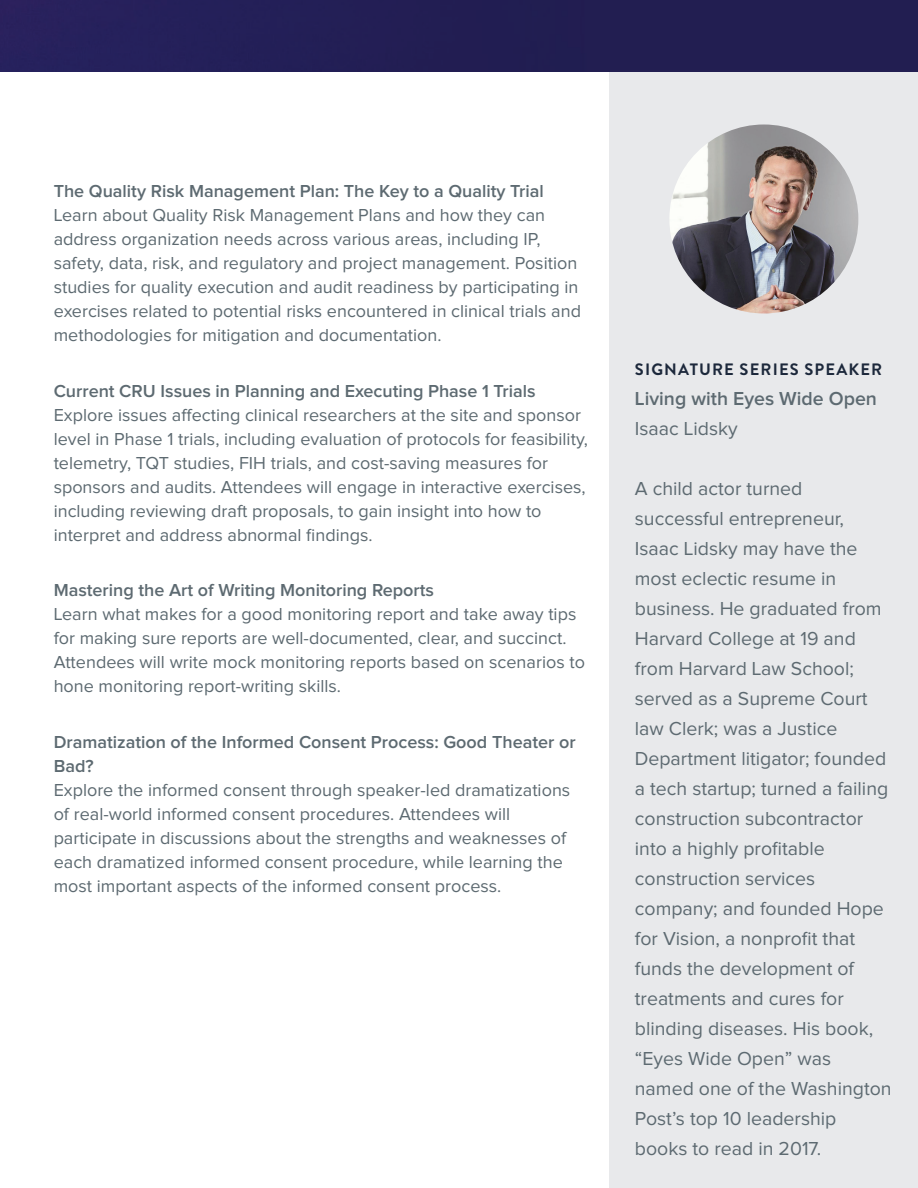
<style>
.page{position:relative;width:918px;height:1188px;background:#fff}
.page>*{position:absolute;margin:0;border:0;box-sizing:border-box;transform-origin:0 0}
.t1{font:19.5px/30px "Proxima Nova";color:#5d6a71}
.t2{font:600 19.5px "Proxima Nova";color:#5d6a71}
.t3{font:18px/24px "Proxima Nova";color:#5d6a71}
.t4{font:600 18px/24px "Proxima Nova";color:#5d6a71}
.t5{font:700 16.5px "Brandon Grotesque";letter-spacing:.07em;color:#1c283b}
</style>
<div class="page">
<div style="left:610px;top:0;width:308px;height:1188px;background:#e8e9eb"></div>
<img style="left:669px;top:124px;width:189px;height:190px;border-radius:94px">
<img style="left:0;top:0;width:918px;height:72px">
<p class="t4" style="left:54px;top:180px;width:492px">The Quality Risk Management Plan: The Key to a Quality Trial</p>
<p class="t3" style="left:54px;top:204px;width:529px">Learn about Quality Risk Management Plans and how they can address organization needs across various areas, including IP, safety, data, risk, and regulatory and project management. Position studies for quality execution and audit readiness by participating in exercises related to potential risks encountered in clinical trials and methodologies for mitigation and documentation.</p>
<p class="t4" style="left:54px;top:380px;width:484px">Current CRU Issues in Planning and Executing Phase 1 Trials</p>
<p class="t3" style="left:54px;top:404px;width:536px">Explore issues affecting clinical researchers at the site and sponsor level in Phase 1 trials, including evaluation of protocols for feasibility, telemetry, TQT studies, FIH trials, and cost-saving measures for sponsors and audits. Attendees will engage in interactive exercises, including reviewing draft proposals, to gain insight into how to interpret and address abnormal findings.</p>
<p class="t4" style="left:54px;top:579px;width:382px">Mastering the Art of Writing Monitoring Reports</p>
<p class="t3" style="left:54px;top:603px;width:533px">Learn what makes for a good monitoring report and take away tips for making sure reports are well-documented, clear, and succinct.<br>Attendees will write mock monitoring reports based on scenarios to hone monitoring report-writing skills.</p>
<p class="t4" style="left:54px;top:731px;width:523px">Dramatization of the Informed Consent Process: Good Theater or<br>Bad?</p>
<p class="t3" style="left:54px;top:779px;width:518px">Explore the informed consent through speaker-led dramatizations of real-world informed consent procedures. Attendees will participate in discussions about the strengths and weaknesses of each dramatized informed consent procedure, while learning the most important aspects of the informed consent process.</p>
<p class="t5" style="left:635px;top:358px;width:249px">SIGNATURE SERIES SPEAKER</p>
<p class="t2" style="left:635px;top:390px;width:244px">Living with Eyes Wide Open</p>
<p class="t1" style="left:635px;top:415px;width:104px">Isaac Lidsky</p>
<p class="t1" style="left:635px;top:475px;width:258px">A child actor turned successful entrepreneur,<br>Isaac Lidsky may have the most eclectic resume in business. He graduated from<br>Harvard College at 19 and from Harvard Law School; served as a Supreme Court law Clerk; was a Justice<br>Department litigator; founded a tech startup; turned a failing construction subcontractor into a highly profitable construction services company; and founded Hope for Vision, a nonprofit that funds the development of treatments and cures for blinding diseases. His book, “Eyes Wide Open” was named one of the Washington<br>Post’s top 10 leadership books to read in 2017.</p>
</div>
